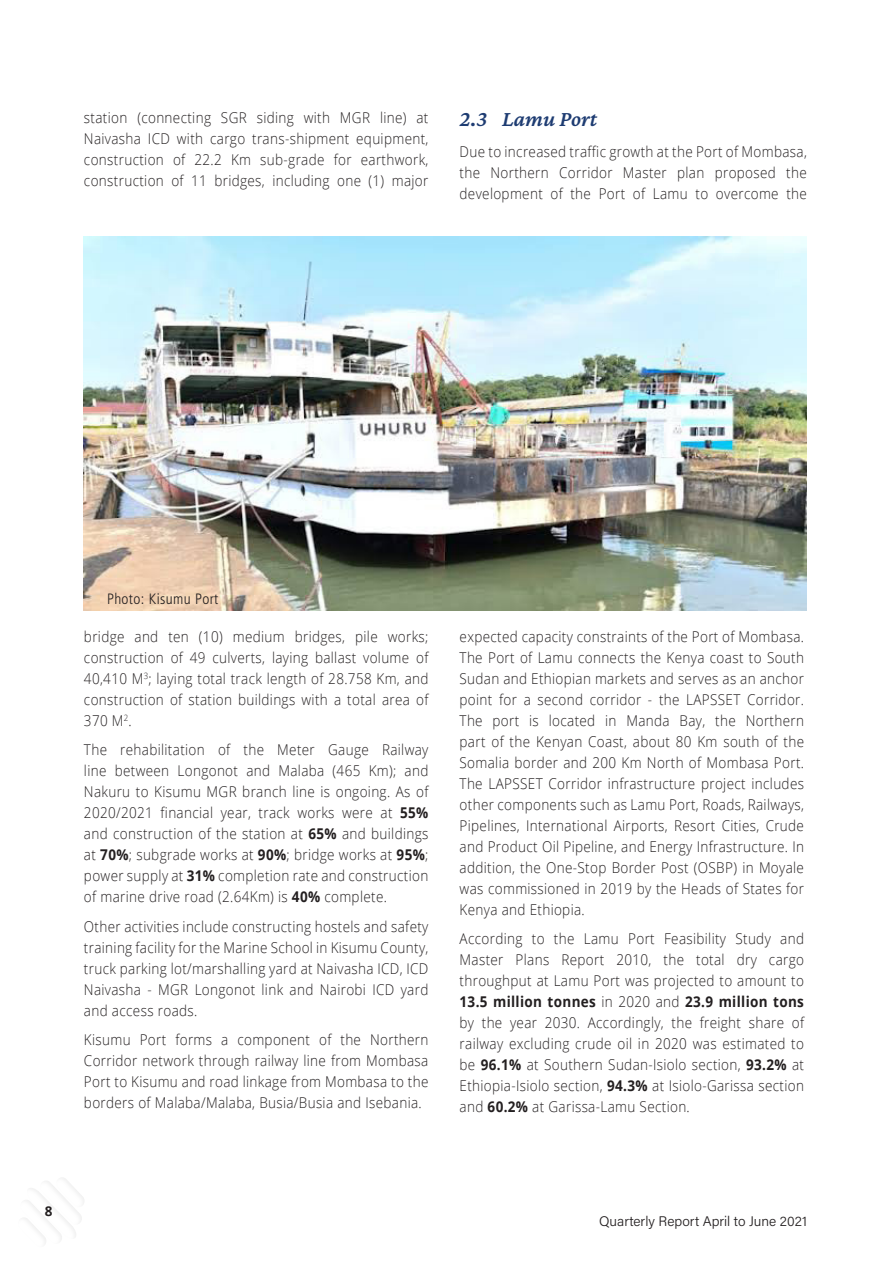
<style>
.page{position:relative;width:893px;height:1263px;background:#fff}
.page>*{position:absolute;margin:0;border:0;box-sizing:border-box;transform-origin:0 0}
.Heading_2{font:italic 600 22.5px "Crimson Pro";color:#1e3c72}
.t1{font:15px "Frutiger LT 47 Lt Cn";letter-spacing:.025em;color:#231f20}
.t2{font:300 14.85px/21px "Open Sans";letter-spacing:.025em;color:#231f20;text-align:justify;scale:.91 1}
.t3{font:300 13.5px "Acumin Pro";color:#231f20}
.t4{font:700 13.5px "Open Sans";color:#231f20}
.s1{font-weight:700}
</style>
<div class="page">
<svg style="left:24px;top:1178px;width:60px;height:65px"></svg>
<img style="left:84px;top:236px;width:723px;height:374px">
<p class="t2" style="left:84px;top:107px;width:380px">station (connecting SGR siding with MGR line) at Naivasha ICD with cargo trans-shipment equipment, construction of 22.2 Km sub-grade for earthwork, construction of 11 bridges, including one (1) major</p>
<p class="Heading_2" style="left:460px;top:104px;width:139px">2.3 Lamu Port</p>
<p class="t2" style="left:460px;top:141px;width:383px">Due to increased traffic growth at the Port of Mombasa, the Northern Corridor Master plan proposed the development of the Port of Lamu to overcome the</p>
<p class="t1" style="left:107px;top:590px;width:113px">Photo: Kisumu Port</p>
<p class="t2" style="left:84px;top:625px;width:380px">bridge and ten (10) medium bridges, pile works; construction of 49 culverts, laying ballast volume of 40,410 M<sup>3</sup>; laying total track length of 28.758 Km, and construction of station buildings with a total area of 370 M<sup>2</sup>.</p>
<p class="t2" style="left:84px;top:739px;width:380px">The rehabilitation of the Meter Gauge Railway line between Longonot and Malaba (465 Km); and Nakuru to Kisumu MGR branch line is ongoing. As of 2020/2021 financial year, track works were at <span class="s1">55% </span>and construction of the station at <span class="s1">65%</span> and buildings at <span class="s1">70%</span>; subgrade works at <span class="s1">90%</span>; bridge works at <span class="s1">95%</span>; power supply at <span class="s1">31%</span> completion rate and construction of marine drive road (2.64Km) is <span class="s1">40%</span> complete.</p>
<p class="t2" style="left:84px;top:915px;width:380px">Other activities include constructing hostels and safety training facility for the Marine School in Kisumu County, truck parking lot/marshalling yard at Naivasha ICD, ICD Naivasha - MGR Longonot link and Nairobi ICD yard and access roads.</p>
<p class="t2" style="left:84px;top:1029px;width:380px">Kisumu Port forms a component of the Northern Corridor network through railway line from Mombasa Port to Kisumu and road linkage from Mombasa to the borders of Malaba/Malaba, Busia/Busia and Isebania.</p>
<p class="t2" style="left:460px;top:625px;width:380px">expected capacity constraints of the Port of Mombasa.<br>The Port of Lamu connects the Kenya coast to South Sudan and Ethiopian markets and serves as an anchor point for a second corridor - the LAPSSET Corridor.<br>The port is located in Manda Bay, the Northern part of the Kenyan Coast, about 80 Km south of the Somalia border and 200 Km North of Mombasa Port.<br>The LAPSSET Corridor infrastructure project includes other components such as Lamu Port, Roads, Railways, Pipelines, International Airports, Resort Cities, Crude and Product Oil Pipeline, and Energy Infrastructure. In addition, the One-Stop Border Post (OSBP) in Moyale was commissioned in 2019 by the Heads of States for Kenya and Ethiopia.</p>
<p class="t2" style="left:460px;top:928px;width:380px">According to the Lamu Port Feasibility Study and Master Plans Report 2010, the total dry cargo throughput at Lamu Port was projected to amount to <span class="s1">13.5 million tonnes</span> in 2020 and <span class="s1">23.9 million tons </span>by the year 2030. Accordingly, the freight share of railway excluding crude oil in 2020 was estimated to be <span class="s1">96.1%</span> at Southern Sudan-Isiolo section, <span class="s1">93.2%</span> at Ethiopia-Isiolo section, <span class="s1">94.3%</span> at Isiolo-Garissa section and <span class="s1">60.2%</span> at Garissa-Lamu Section.</p>
<p class="t4" style="left:45px;top:1201px;width:9px">8</p>
<p class="t3" style="left:599px;top:1211px;width:209px">Quarterly Report April to June 2021</p>
</div>
